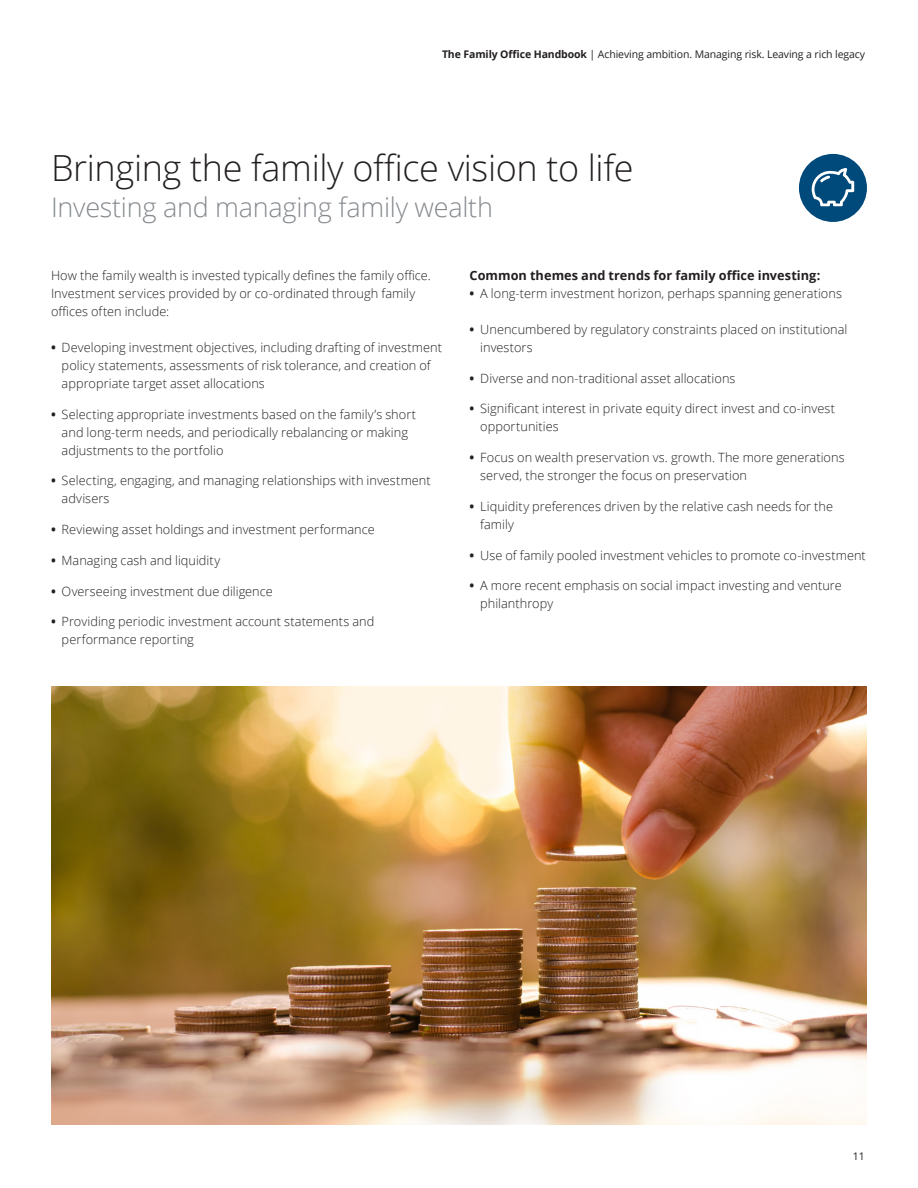
<style>
.page{position:relative;width:918px;height:1188px;background:#fff}
.page>*{position:absolute;margin:0;border:0;box-sizing:border-box;transform-origin:0 0}
.Story_heading_light{font:300 36px "Open Sans";letter-spacing:-.01em;color:#231f20}
.Story_heading_light-2{font:300 27px "Open Sans";letter-spacing:-.01em;color:#868a8e}
.Body_copy__8_5_12pt{font:300 12.75px/18px "Open Sans";letter-spacing:.005em;color:#231f20}
.Subhead_B__8_5_12pt{font:700 12.75px "Open Sans";letter-spacing:.005em;color:#231f20}
.t1{font:10.5px "Open Sans";letter-spacing:-.01em;color:#231f20}
.s1{font-weight:700}
</style>
<div class="page">
<img style="left:51px;top:687px;width:816px;height:437px">
<svg style="left:799px;top:154px;width:68px;height:68px"></svg>
<p class="t1" style="left:442px;top:47px;width:425px"><span class="s1">The Family Office Handbook</span> | Achieving ambition. Managing risk. Leaving a rich legacy</p>
<p class="Story_heading_light" style="left:51px;top:144px;width:584px">Bringing the family office vision to life</p>
<p class="Story_heading_light-2" style="left:51px;top:189px;width:443px">Investing and managing family wealth</p>
<p class="Body_copy__8_5_12pt" style="left:51px;top:266px;width:381px">How the family wealth is invested typically defines the family office.<br>Investment services provided by or co-ordinated through family offices often include:</p>
<p class="Body_copy__8_5_12pt" style="left:62px;top:338px;width:382px;text-indent:-11px"><span class="s1">•</span> Developing investment objectives, including drafting of investment policy statements, assessments of risk tolerance, and creation of appropriate target asset allocations</p>
<p class="Body_copy__8_5_12pt" style="left:62px;top:405px;width:356px;text-indent:-11px"><span class="s1">•</span> Selecting appropriate investments based on the family’s short and long-term needs, and periodically rebalancing or making adjustments to the portfolio</p>
<p class="Body_copy__8_5_12pt" style="left:62px;top:471px;width:371px;text-indent:-11px"><span class="s1">•</span> Selecting, engaging, and managing relationships with investment advisers</p>
<p class="Body_copy__8_5_12pt" style="left:51px;top:520px;width:325px"><span class="s1">•</span> Reviewing asset holdings and investment performance</p>
<p class="Body_copy__8_5_12pt" style="left:51px;top:551px;width:171px"><span class="s1">•</span> Managing cash and liquidity</p>
<p class="Body_copy__8_5_12pt" style="left:51px;top:582px;width:223px"><span class="s1">•</span> Overseeing investment due diligence</p>
<p class="Body_copy__8_5_12pt" style="left:62px;top:612px;width:314px;text-indent:-11px"><span class="s1">•</span> Providing periodic investment account statements and performance reporting</p>
<p class="Subhead_B__8_5_12pt" style="left:470px;top:266px;width:352px">Common themes and trends for family office investing:</p>
<p class="Body_copy__8_5_12pt" style="left:470px;top:284px;width:374px"><span class="s1">•</span> A long-term investment horizon, perhaps spanning generations</p>
<p class="Body_copy__8_5_12pt" style="left:480px;top:320px;width:369px;text-indent:-11px"><span class="s1">•</span> Unencumbered by regulatory constraints placed on institutional investors</p>
<p class="Body_copy__8_5_12pt" style="left:470px;top:369px;width:267px"><span class="s1">•</span> Diverse and non-traditional asset allocations</p>
<p class="Body_copy__8_5_12pt" style="left:480px;top:399px;width:356px;text-indent:-11px"><span class="s1">•</span> Significant interest in private equity direct invest and co-invest opportunities</p>
<p class="Body_copy__8_5_12pt" style="left:480px;top:448px;width:366px;text-indent:-11px"><span class="s1">•</span> Focus on wealth preservation vs. growth. The more generations served, the stronger the focus on preservation</p>
<p class="Body_copy__8_5_12pt" style="left:480px;top:497px;width:354px;text-indent:-11px"><span class="s1">•</span> Liquidity preferences driven by the relative cash needs for the family</p>
<p class="Body_copy__8_5_12pt" style="left:470px;top:546px;width:398px"><span class="s1">•</span> Use of family pooled investment vehicles to promote co-investment</p>
<p class="Body_copy__8_5_12pt" style="left:480px;top:576px;width:363px;text-indent:-11px"><span class="s1">•</span> A more recent emphasis on social impact investing and venture philanthropy</p>
<p class="t1" style="left:853px;top:1149px;width:13px">11</p>
</div>
